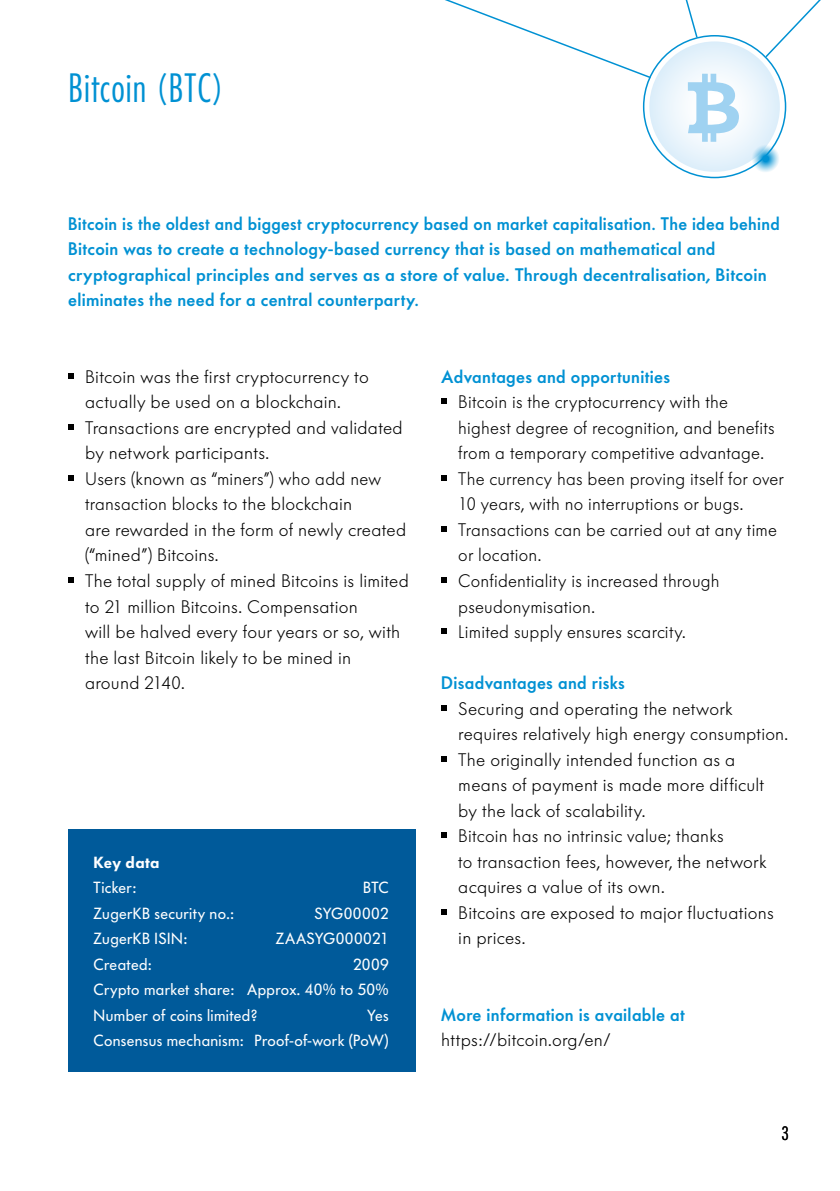
<style>
.page{position:relative;width:840px;height:1191px;background:#fff}
.page>*{position:absolute;margin:0;border:0;box-sizing:border-box;transform-origin:0 0}
.t1{font:38px "Futuraaconddlight CL";letter-spacing:.025em;color:#0091d3}
.t2{font:300 18px/25.6px "Futura BQ";letter-spacing:.015em;color:#000}
.t3{font:500 18px/25.6px "Futura BQ";letter-spacing:.02em;color:#0091d3}
.t4{font:18px "Futuraaconddlight CL";color:#000}
.t5{font:16px/25.6px "Futura BQ";letter-spacing:.02em;color:#fff;text-align:justify}
.t6{font:600 16px "Futura BQ";letter-spacing:.025em;color:#fff}
</style>
<div class="page">
<svg style="left:649px;top:41px;width:130px;height:131px"></svg>
<svg style="left:763px;top:0;width:58px;height:59px"></svg>
<svg style="left:445px;top:0;width:207px;height:79px"></svg>
<svg style="left:685px;top:0;width:13px;height:39px"></svg>
<svg style="left:750px;top:144px;width:29px;height:29px"></svg>
<svg style="left:687px;top:74px;width:51px;height:68px"></svg>
<svg style="left:68px;top:373px;width:6px;height:5px"></svg>
<svg style="left:68px;top:424px;width:6px;height:6px"></svg>
<svg style="left:68px;top:475px;width:6px;height:6px"></svg>
<svg style="left:68px;top:577px;width:6px;height:6px"></svg>
<svg style="left:441px;top:398px;width:5px;height:6px"></svg>
<svg style="left:441px;top:475px;width:5px;height:6px"></svg>
<svg style="left:441px;top:526px;width:5px;height:6px"></svg>
<svg style="left:441px;top:577px;width:5px;height:6px"></svg>
<svg style="left:441px;top:628px;width:5px;height:6px"></svg>
<svg style="left:441px;top:705px;width:5px;height:5px"></svg>
<svg style="left:441px;top:756px;width:5px;height:5px"></svg>
<svg style="left:441px;top:832px;width:5px;height:6px"></svg>
<svg style="left:441px;top:909px;width:5px;height:5px"></svg>
<div style="left:68px;top:829px;width:347px;height:242px;background:#005a9a"></div>
<h1 class="t1" style="left:68px;top:64px;width:157px">Bitcoin (BTC)</h1>
<p class="t3" style="left:68px;top:210px;width:712px">Bitcoin is the oldest and biggest cryptocurrency based on market capitalisation. The idea behind Bitcoin was to create a technology-based currency that is based on mathematical and cryptographical principles and serves as a store of value. Through decentralisation, Bitcoin eliminates the need for a central counterparty.</p>
<p class="t2" style="left:85px;top:364px;width:325px">Bitcoin was the first cryptocurrency to actually be used on a blockchain.<br>Transactions are encrypted and validated by network participants.<br>Users (known as “miners”) who add new transaction blocks to the blockchain<br>are rewarded in the form of newly created (“mined”) Bitcoins.<br>The total supply of mined Bitcoins is limited to 21 million Bitcoins. Compensation<br>will be halved every four years or so, with the last Bitcoin likely to be mined in around 2140.</p>
<p class="t3" style="left:441px;top:363px;width:230px">Advantages and opportunities</p>
<p class="t2" style="left:458px;top:389px;width:327px">Bitcoin is the cryptocurrency with the highest degree of recognition, and benefits from a temporary competitive advantage.<br>The currency has been proving itself for over 10 years, with no interruptions or bugs.<br>Transactions can be carried out at any time or location.<br>Confidentiality is increased through pseudonymisation.<br>Limited supply ensures scarcity.</p>
<p class="t3" style="left:441px;top:670px;width:185px">Disadvantages and risks</p>
<p class="t2" style="left:458px;top:695px;width:331px">Securing and operating the network requires relatively high energy consumption.<br>The originally intended function as a means of payment is made more difficult<br>by the lack of scalability.<br>Bitcoin has no intrinsic value; thanks<br>to transaction fees, however, the network acquires a value of its own.<br>Bitcoins are exposed to major fluctuations in prices.</p>
<p class="t6" style="left:94px;top:851px;width:67px">Key data</p>
<p class="t5" style="left:94px;top:874px;width:44px">Ticker:</p>
<p class="t5" style="left:363px;top:874px;width:27px">BTC</p>
<p class="t5" style="left:94px;top:900px;width:141px">ZugerKB security no.:</p>
<p class="t5" style="left:314px;top:900px;width:76px">SYG00002</p>
<p class="t5" style="left:94px;top:925px;width:95px">ZugerKB ISIN:</p>
<p class="t5" style="left:276px;top:925px;width:114px">ZAASYG000021</p>
<p class="t5" style="left:94px;top:951px;width:59px">Created:</p>
<p class="t5" style="left:94px;top:951px;width:296px;text-indent:259px">2009<br>Crypto market share: Approx. 40% to 50% Number of coins limited?</p>
<p class="t3" style="left:441px;top:1001px;width:245px">More information is available at</p>
<p class="t2" style="left:441px;top:1027px;width:171px">https://bitcoin.org/en/</p>
<p class="t5" style="left:94px;top:1002px;width:296px;text-align:right">Yes<br>Consensus mechanism: Proof-of-work (PoW)</p>
<p class="t4" style="left:781px;top:1122px;width:9px">3</p>
</div>
